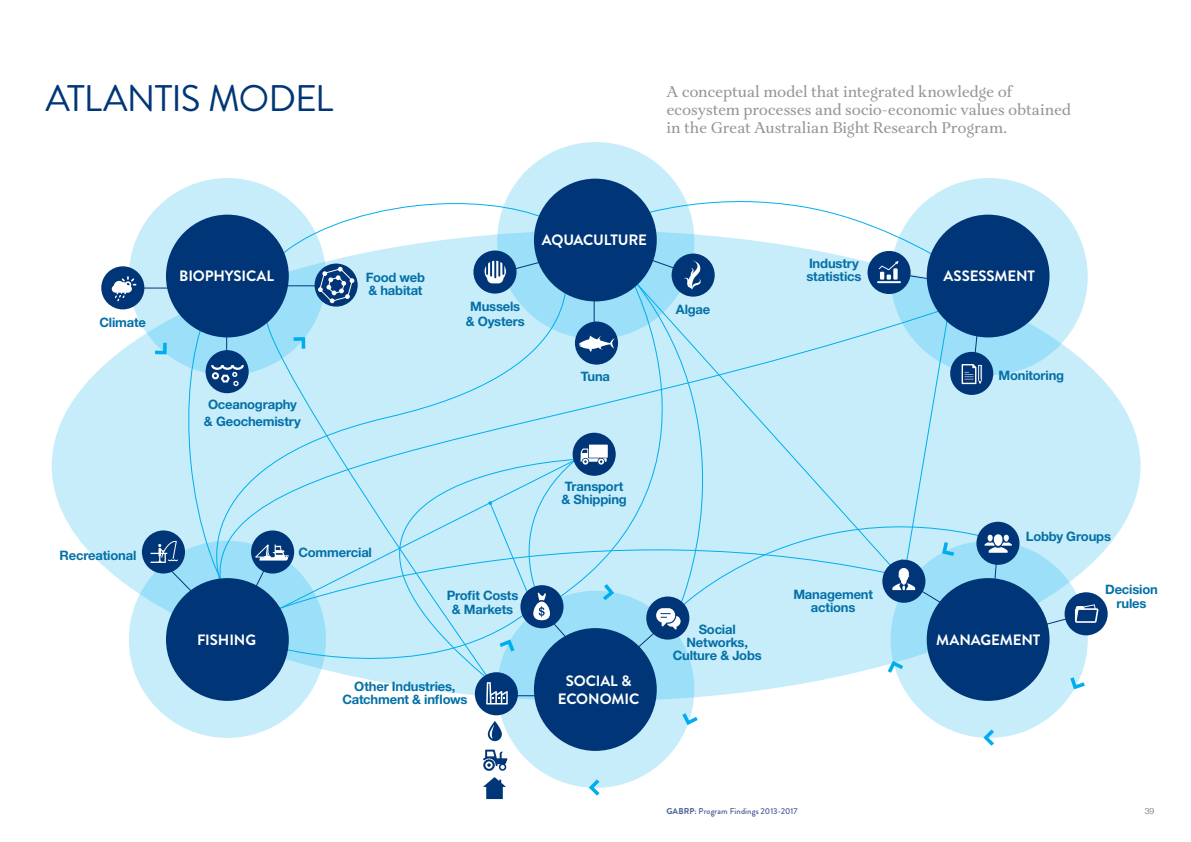
<style>
.page{position:relative;width:1191px;height:842px;background:#fff}
.page>*{position:absolute;margin:0;border:0;box-sizing:border-box;transform-origin:0 0}
.t1{font:37px "Brandon Grotesque";letter-spacing:-.025em;color:#003677}
.t2{font:16px/18px "Aria Text G2";letter-spacing:-.015em;color:#939598}
.t3{font:700 15px/18px "Brandon Grotesque";letter-spacing:-.01em;color:#fff;text-align:center}
.t4{font:700 13px/13px "Helvetica Neue LT Std";letter-spacing:-.015em;color:#0470a6;text-align:center}
.t5{font:500 8.5px "Brandon Grotesque";letter-spacing:.01em;color:#4a5f96}
.t6{font:300 8.5px "Helvetica Neue";color:#636466}
.s1{font-weight:700}
</style>
<div class="page">
<div style="left:52px;top:230px;width:1088px;height:471px;background:#c7edfb;border-radius:50%"></div>
<div style="left:129px;top:178px;width:197px;height:197px;background:#c7edfb;border-radius:50%"></div>
<div style="left:129px;top:541px;width:197px;height:197px;background:#c7edfb;border-radius:50%"></div>
<div style="left:497px;top:142px;width:197px;height:197px;background:#c7edfb;border-radius:50%"></div>
<div style="left:497px;top:591px;width:197px;height:197px;background:#c7edfb;border-radius:50%"></div>
<svg style="left:890px;top:178px;width:197px;height:197px;fill:#c7edfb"></svg>
<svg style="left:890px;top:541px;width:197px;height:197px;fill:#c7edfb"></svg>
<div style="left:534px;top:628px;width:123px;height:123px;background:#003677;border-radius:50%"></div>
<div style="left:926px;top:578px;width:123px;height:123px;background:#003677;border-radius:50%"></div>
<div style="left:1064px;top:592px;width:43px;height:43px;background:#003677;border-radius:50%"></div>
<svg style="left:983px;top:729px;width:11px;height:17px"></svg>
<svg style="left:1070px;top:677px;width:14px;height:12px"></svg>
<svg style="left:589px;top:779px;width:10px;height:17px"></svg>
<svg style="left:682px;top:713px;width:15px;height:12px"></svg>
<div style="left:142px;top:530px;width:43px;height:43px;background:#003677;border-radius:50%"></div>
<hr style="left:138px;top:288px;width:33px;height:1px;background:#003677">
<div style="left:101px;top:266px;width:43px;height:43px;background:#003677;border-radius:50%"></div>
<svg style="left:112px;top:276px;width:24px;height:25px"></svg>
<svg style="left:1039px;top:604px;width:59px;height:23px"></svg>
<svg style="left:151px;top:317px;width:49px;height:299px"></svg>
<div style="left:166px;top:215px;width:123px;height:122px;background:#003677;border-radius:50%"></div>
<div style="left:475px;top:672px;width:43px;height:43px;background:#003677;border-radius:50%"></div>
<div style="left:976px;top:522px;width:43px;height:43px;background:#003677;border-radius:50%"></div>
<svg style="left:483px;top:750px;width:24px;height:21px"></svg>
<svg style="left:488px;top:721px;width:14px;height:20px"></svg>
<svg style="left:483px;top:777px;width:23px;height:22px"></svg>
<div style="left:926px;top:215px;width:123px;height:122px;background:#003677;border-radius:50%"></div>
<svg style="left:252px;top:192px;width:759px;height:512px"></svg>
<svg style="left:174px;top:269px;width:408px;height:315px"></svg>
<div style="left:534px;top:179px;width:123px;height:122px;background:#003677;border-radius:50%"></div>
<div style="left:166px;top:578px;width:123px;height:123px;background:#003677;border-radius:50%"></div>
<h1 class="t1" style="left:45px;top:73px;width:289px">ATLANTIS MODEL</h1>
<p class="t2" style="left:666px;top:83px;width:406px">A conceptual model that integrated knowledge of ecosystem processes and socio-economic values obtained in the Great Australian Bight Research Program.</p>
<p class="t3" style="left:542px;top:231px;width:107px">AQUACULTURE</p>
<p class="t4" style="left:99px;top:316px;width:48px">Climate</p>
<p class="t4" style="left:60px;top:548px;width:78px">Recreational</p>
<p class="t4" style="left:806px;top:257px;width:57px;text-align:left">Industry statistics</p>
<p class="t3" style="left:179px;top:267px;width:96px">BIOPHYSICAL</p>
<p class="t3" style="left:943px;top:267px;width:93px">ASSESSMENT</p>
<p class="t4" style="left:366px;top:271px;width:61px;text-align:left">Food web &amp; habitat</p>
<p class="t4" style="left:466px;top:299px;width:60px;line-height:15px">Mussels &amp; Oysters</p>
<p class="t4" style="left:676px;top:303px;width:36px">Algae</p>
<p class="t4" style="left:204px;top:395px;width:98px;line-height:17px">Oceanography &amp; Geochemistry</p>
<p class="t3" style="left:197px;top:631px;width:60px">FISHING</p>
<p class="t4" style="left:298px;top:545px;width:75px">Commercial</p>
<p class="t4" style="left:447px;top:588px;width:73px;line-height:13.8px">Profit Costs &amp; Markets</p>
<p class="t4" style="left:342px;top:680px;width:127px">Other Industries,<br>Catchment &amp; inflows</p>
<p class="t4" style="left:581px;top:370px;width:31px">Tuna</p>
<p class="t4" style="left:998px;top:369px;width:67px">Monitoring</p>
<p class="t4" style="left:561px;top:479px;width:67px;text-align:left">Transport &amp; Shipping</p>
<p class="t3" style="left:558px;top:672px;width:83px">SOCIAL &amp;<br>ECONOMIC</p>
<p class="t4" style="left:672px;top:623px;width:90px">Social<br>Networks,<br>Culture &amp; Jobs</p>
<p class="t4" style="left:793px;top:587px;width:81px">Management actions</p>
<p class="t4" style="left:1026px;top:530px;width:87px">Lobby Groups</p>
<p class="t3" style="left:936px;top:631px;width:106px">MANAGEMENT</p>
<p class="t4" style="left:1105px;top:582px;width:54px;line-height:14px">Decision rules</p>
<p class="t5" style="left:666px;top:805px;width:133px"><span class="s1">GABRP:</span> Program Findings 2013-2017</p>
<p class="t6" style="left:1144px;top:804px;width:11px">39</p>
</div>
